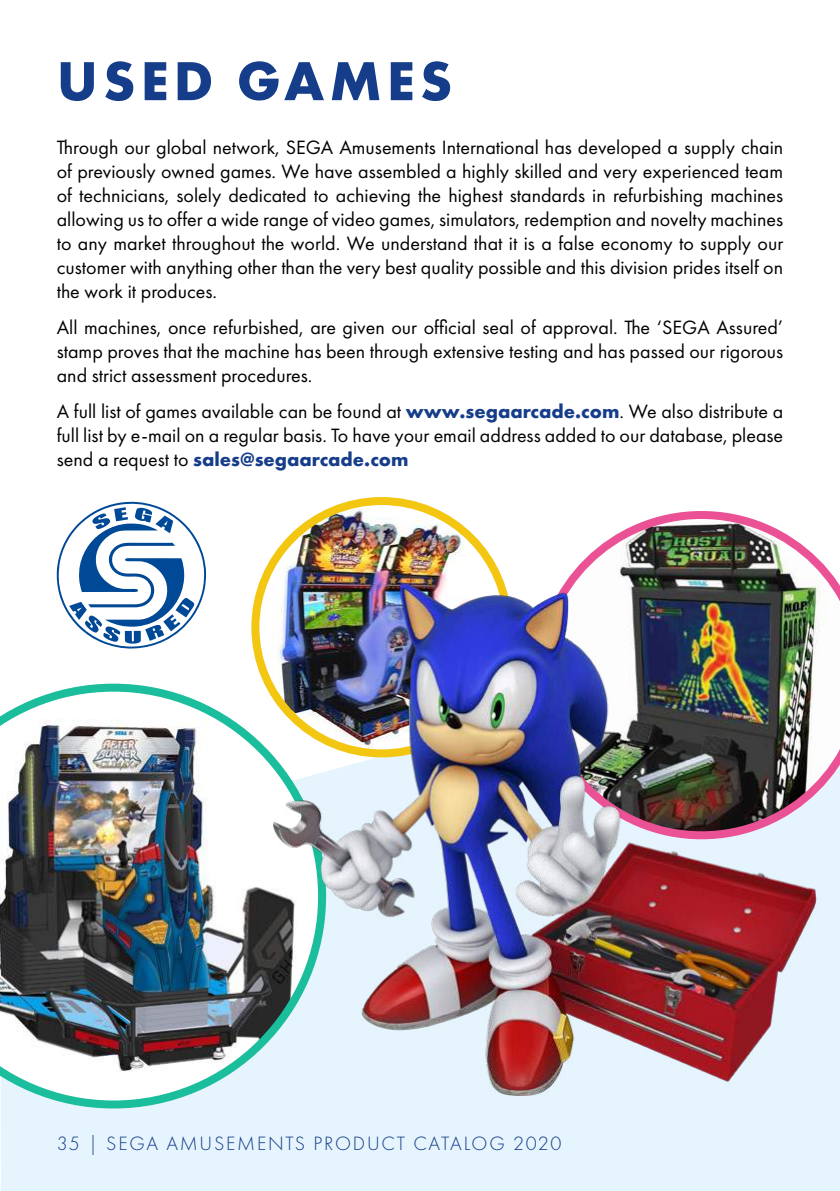
<style>
.page{position:relative;width:840px;height:1191px;background:#fff}
.page>*{position:absolute;margin:0;border:0;box-sizing:border-box;transform-origin:0 0}
.t1{font:700 57px "Futura PT";letter-spacing:.09em;color:#153d8a}
.t2{font:20px/24px "Futura PT";color:#000;text-align:justify}
.t3{font:300 20px "Futura PT";letter-spacing:.09em;color:#153d8a}
.s1{font-weight:700;color:#153d8a}
</style>
<div class="page">
<svg style="left:1px;top:647px;width:838px;height:544px;background:#e9f5fd"></svg>
<img style="left:0;top:683px;width:263px;height:425px">
<img style="left:583px;top:511px;width:237px;height:50px">
<img style="left:255px;top:501px;width:252px;height:252px;border-radius:126px">
<img style="left:263px;top:561px;width:576px;height:556px">
<svg style="left:56px;top:501px;width:150px;height:148px"></svg>
<h1 class="t1" style="left:57px;top:44px;width:397px">USED GAMES</h1>
<p class="t2" style="left:57px;top:135px;width:727px">Through our global network, SEGA Amusements International has developed a supply chain of previously owned games. We have assembled a highly skilled and very experienced team of technicians, solely dedicated to achieving the highest standards in refurbishing machines allowing us to offer a wide range of video games, simulators, redemption and novelty machines to any market throughout the world. We understand that it is a false economy to supply our customer with anything other than the very best quality possible and this division prides itself on the work it produces.</p>
<p class="t2" style="left:57px;top:315px;width:727px">All machines, once refurbished, are given our official seal of approval. The ‘SEGA Assured’ stamp proves that the machine has been through extensive testing and has passed our rigorous and strict assessment procedures.</p>
<p class="t2" style="left:57px;top:399px;width:727px">A full list of games available can be found at <span class="s1">www.segaarcade.com</span>. We also distribute a full list by e-mail on a regular basis. To have your email address added to our database, please send a request to <span class="s1">sales@segaarcade.com</span></p>
<p class="t3" style="left:57px;top:1131px;width:506px">35 | SEGA AMUSEMENTS PRODUCT CATALOG 2020</p>
</div>
